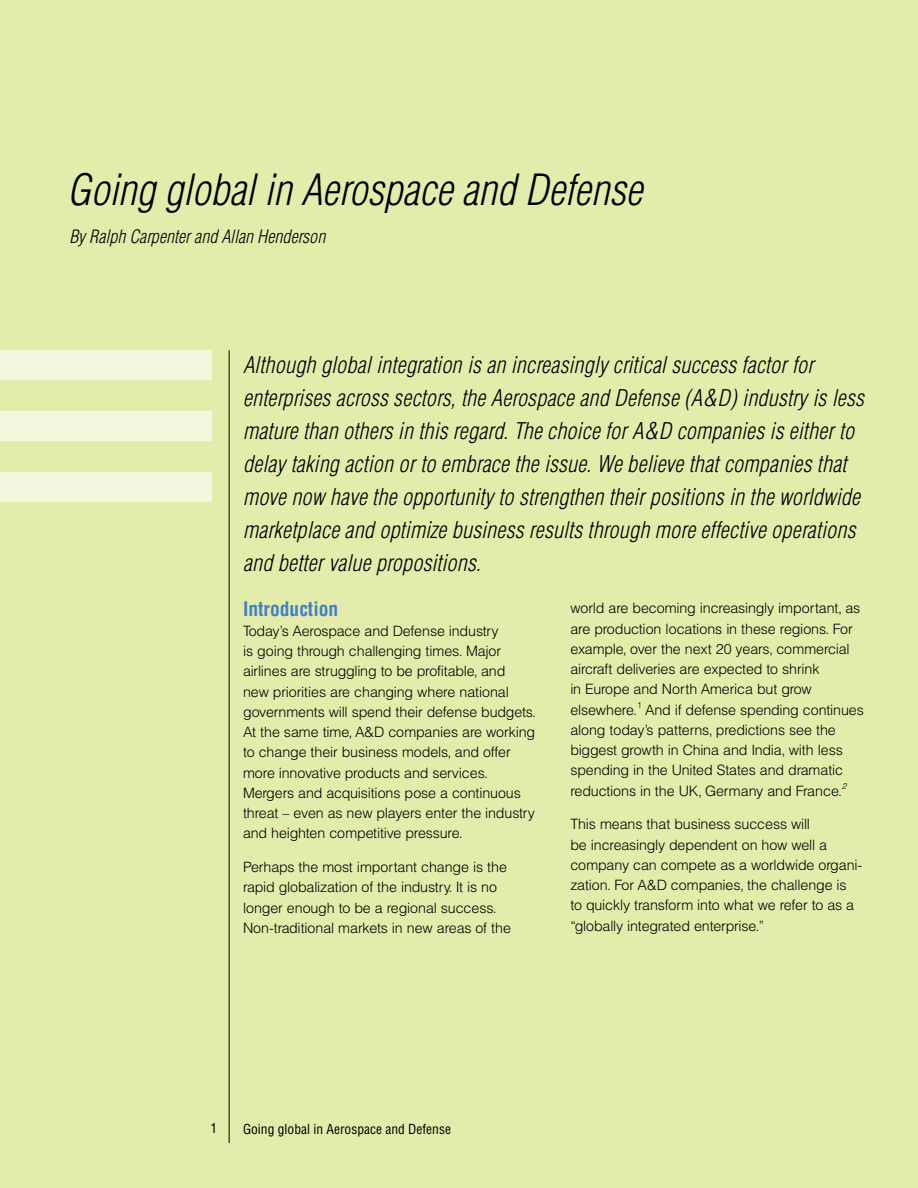
<style>
.page{position:relative;width:918px;height:1188px;background:#e4ecab}
.page>*{position:absolute;margin:0;border:0;box-sizing:border-box;transform-origin:0 0}
.t1{font:italic 300 condensed 42px "Helvetica";color:#000}
.t2{font:italic 300 condensed 22.5px/33px "Helvetica";letter-spacing:.01em;color:#000}
.t3{font:700 condensed 19.5px "Helvetica";color:#4281c3}
.t4{font:italic 300 condensed 18px "Helvetica";letter-spacing:.005em;color:#000}
.t5{font:300 14.25px/20.2px "IBM Helvetica";letter-spacing:-.01em;color:#000}
.t6{font:condensed 13.5px "Helvetica";color:#000}
.t7{font:300 8.4px "IBM Helvetica";color:#000}
.t8{font:italic 300 8.4px "IBM Helvetica";color:#000}
</style>
<div class="page">
<hr style="left:229px;top:350px;width:1px;height:793px;background:#000">
<div style="left:0;top:472px;width:212px;height:30px;background:#f4f7de"></div>
<div style="left:0;top:411px;width:212px;height:30px;background:#f4f7de"></div>
<div style="left:0;top:350px;width:212px;height:30px;background:#f4f7de"></div>
<h1 class="t1" style="left:68px;top:164px;width:576px">Going global in Aerospace and Defense</h1>
<p class="t4" style="left:69px;top:225px;width:257px">By Ralph Carpenter and Allan Henderson</p>
<p class="t2" style="left:243px;top:348px;width:622px">Although global integration is an increasingly critical success factor for enterprises across sectors, the Aerospace and Defense (A&amp;D) industry is less mature than others in this regard. The choice for A&amp;D companies is either to delay taking action or to embrace the issue. We believe that companies that move now have the opportunity to strengthen their positions in the worldwide marketplace and optimize business results through more effective operations and better value propositions.</p>
<h3 class="t3" style="left:243px;top:596px;width:97px">Introduction</h3>
<p class="t5" style="left:243px;top:620px;width:295px">Today’s Aerospace and Defense industry<br>is going through challenging times. Major airlines are struggling to be profitable, and<br>new priorities are changing where national governments will spend their defense budgets.<br>At the same time, A&amp;D companies are working to change their business models, and offer more innovative products and services.<br>Mergers and acquisitions pose a continuous threat – even as new players enter the industry and heighten competitive pressure.</p>
<p class="t5" style="left:243px;top:857px;width:270px">Perhaps the most important change is the rapid globalization of the industry. It is no longer enough to be a regional success.<br>Non-traditional markets in new areas of the</p>
<p class="t5" style="left:570px;top:598px;width:291px">world are becoming increasingly important, as are production locations in these regions. For example, over the next 20 years, commercial aircraft deliveries are expected to shrink<br>in Europe and North America but grow elsewhere.</p>
<p class="t7" style="left:637px;top:699px;width:6px">1</p>
<p class="t5" style="left:570px;top:699px;width:295px;text-indent:75px">And if defense spending continues along today’s patterns, predictions see the biggest growth in China and India, with less spending in the United States and dramatic reductions in the UK, Germany and France.</p>
<p class="t8" style="left:842px;top:780px;width:6px">2</p>
<p class="t5" style="left:570px;top:814px;width:293px">This means that business success will<br>be increasingly dependent on how well a company can compete as a worldwide organi&shy;zation. For A&amp;D companies, the challenge is<br>to quickly transform into what we refer to as a “globally integrated enterprise.”</p>
<p class="t6" style="left:211px;top:1120px;width:8px">1</p>
<p class="t6" style="left:243px;top:1121px;width:210px">Going global in Aerospace and Defense</p>
</div>
